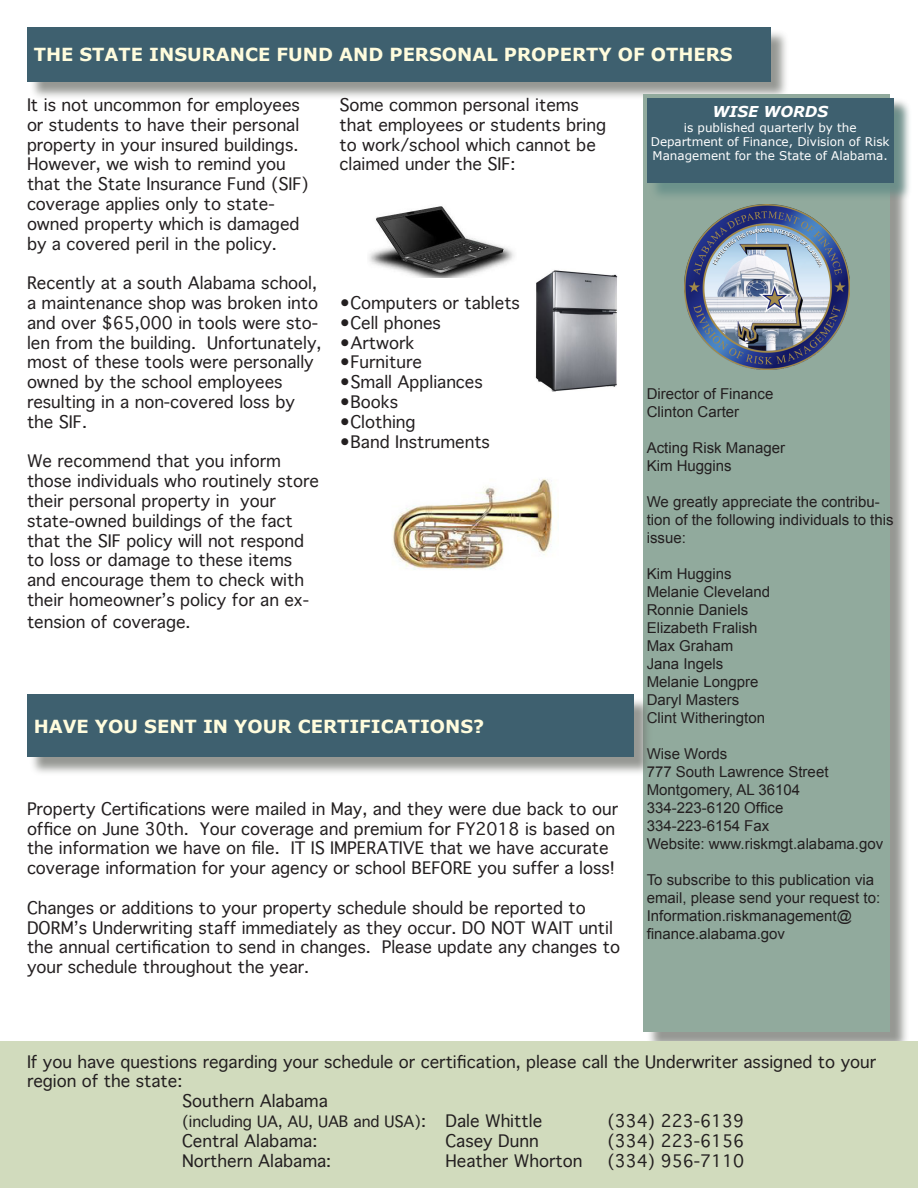
<style>
.page{position:relative;width:918px;height:1188px;background:#fff}
.page>*{position:absolute;margin:0;border:0;box-sizing:border-box;transform-origin:0 0}
.t1{font:700 18px "Verdana";color:#fffcdd}
.t2{font:16.5px/19.8px "Geneva";color:#231f20}
.t3{font:15px/18px "Arial";color:#231f20}
.t4{font:15px "Geneva";color:#231f20}
.t5{font:italic 700 15px "Verdana";color:#fff}
.t6{font:12px/14.4px "Verdana";color:#fff;text-align:center}
.s1{font-size:16.5px}
</style>
<div class="page">
<div style="left:29px;top:29px;width:760px;height:71px;background:#737670;opacity:.75"></div>
<div style="left:27px;top:27px;width:743px;height:54px;background:#3e606f"></div>
<div style="left:646px;top:97px;width:263px;height:954px;background:#737670;opacity:.75"></div>
<div style="left:644px;top:94px;width:246px;height:938px;background:#91aa9d"></div>
<div style="left:649px;top:100px;width:264px;height:101px;background:#5f8b86;opacity:.75"></div>
<div style="left:647px;top:98px;width:247px;height:85px;background:#3e606f"></div>
<div style="left:0;top:1041px;width:918px;height:147px;background:#d1dbbd"></div>
<img style="left:684px;top:204px;width:166px;height:165px">
<img style="left:369px;top:206px;width:145px;height:71px">
<img style="left:535px;top:270px;width:83px;height:122px">
<img style="left:392px;top:478px;width:167px;height:92px">
<div style="left:29px;top:697px;width:624px;height:79px;background:#737670;opacity:.75"></div>
<div style="left:27px;top:695px;width:607px;height:62px;background:#3e606f"></div>
<p class="t1" style="left:34px;top:42px;width:701px">THE STATE INSURANCE FUND AND PERSONAL PROPERTY OF OTHERS</p>
<p class="t2" style="left:27px;top:96px;width:283px">It is not uncommon for employees or students to have their personal property in your insured buildings.<br>However, we wish to remind you that the State Insurance Fund (SIF) coverage applies only to state&shy;owned property which is damaged by a covered peril in the policy.</p>
<p class="t2" style="left:27px;top:274px;width:296px">Recently at a south Alabama school, a maintenance shop was broken into and over $65,000 in tools were sto&shy;len from the building. Unfortunately, most of these tools were personally owned by the school employees resulting in a non-covered loss by the SIF.</p>
<p class="t2" style="left:27px;top:452px;width:293px">We recommend that you inform those individuals who routinely store their personal property in your state-owned buildings of the fact that the SIF policy will not respond to loss or damage to these items and encourage them to check with their homeowner’s policy for an ex-</p>
<p class="t2" style="left:27px;top:612px;width:165px">tension of coverage.</p>
<p class="t2" style="left:339px;top:96px;width:268px">Some common personal items that employees or students bring to work/school which cannot be claimed under the SIF:</p>
<p class="t2" style="left:339px;top:294px;width:182px">•Computers or tablets</p>
<p class="t2" style="left:339px;top:314px;width:103px">•Cell phones</p>
<p class="t2" style="left:339px;top:333px;width:76px">•Artwork</p>
<p class="t2" style="left:339px;top:353px;width:84px">•Furniture</p>
<p class="t2" style="left:339px;top:373px;width:145px">•Small Appliances</p>
<p class="t2" style="left:339px;top:393px;width:60px">•Books</p>
<p class="t2" style="left:339px;top:413px;width:78px">•Clothing</p>
<p class="t2" style="left:339px;top:432px;width:152px">•Band Instruments</p>
<p class="t1" style="left:34px;top:713px;width:452px">HAVE YOU SENT IN YOUR CERTIFICATIONS?</p>
<p class="t2" style="left:27px;top:800px;width:593px">Property Certifications were mailed in May, and they were due back to our office on June 30th. Your coverage and premium for FY2018 is based on the information we have on file. IT IS IMPERATIVE that we have accurate coverage information for your agency or school BEFORE you suffer a loss!</p>
<p class="t2" style="left:27px;top:899px;width:595px">Changes or additions to your property schedule should be reported to DORM’s Underwriting staff immediately as they occur. DO NOT WAIT until the annual certification to send in changes. Please update any changes to your schedule throughout the year.</p>
<p class="t5" style="left:712px;top:101px;width:117px">WISE WORDS</p>
<p class="t6" style="left:651px;top:120px;width:240px">is published quarterly by the<br>Department of Finance, Division of Risk<br>Management for the State of Alabama.</p>
<p class="t3" style="left:647px;top:385px;width:128px">Director of Finance<br>Clinton Carter</p>
<p class="t3" style="left:647px;top:439px;width:140px">Acting Risk Manager<br>Kim Huggins</p>
<p class="t3" style="left:647px;top:493px;width:248px">We greatly appreciate the contribu&shy;tion of the following individuals to this issue:</p>
<p class="t3" style="left:647px;top:565px;width:125px">Kim Huggins<br>Melanie Cleveland<br>Ronnie Daniels<br>Elizabeth Fralish<br>Max Graham<br>Jana Ingels<br>Melanie Longpre<br>Daryl Masters<br>Clint Witherington</p>
<p class="t3" style="left:647px;top:745px;width:238px">Wise Words<br>777 South Lawrence Street<br>Montgomery, AL 36104<br>334-223-6120 Office<br>334-223-6154 Fax<br>Website: www.riskmgt.alabama.gov</p>
<p class="t3" style="left:647px;top:871px;width:235px">To subscribe to this publication via email, please send your request to:<br>Information.riskmanagement@ finance.alabama.gov</p>
<p class="t2" style="left:27px;top:1053px;width:851px">If you have questions regarding your schedule or certification, please call the Underwriter assigned to your</p>
<p class="t2" style="left:27px;top:1072px;width:157px">region of the state:</p>
<p class="t2" style="left:182px;top:1092px;width:147px">Southern Alabama</p>
<p class="t4" style="left:182px;top:1112px;width:361px">(including UA, AU, UAB and USA)<span class="s1">: Dale Whittle</span></p>
<p class="t2" style="left:608px;top:1112px;width:138px">(334) 223-6139</p>
<p class="t2" style="left:182px;top:1132px;width:137px">Central Alabama:</p>
<p class="t2" style="left:446px;top:1132px;width:95px">Casey Dunn</p>
<p class="t2" style="left:608px;top:1132px;width:138px">(334) 223-6156</p>
<p class="t2" style="left:182px;top:1152px;width:151px">Northern Alabama:</p>
<p class="t2" style="left:446px;top:1152px;width:138px">Heather Whorton</p>
<p class="t2" style="left:608px;top:1152px;width:138px">(334) 956-7110</p>
</div>
